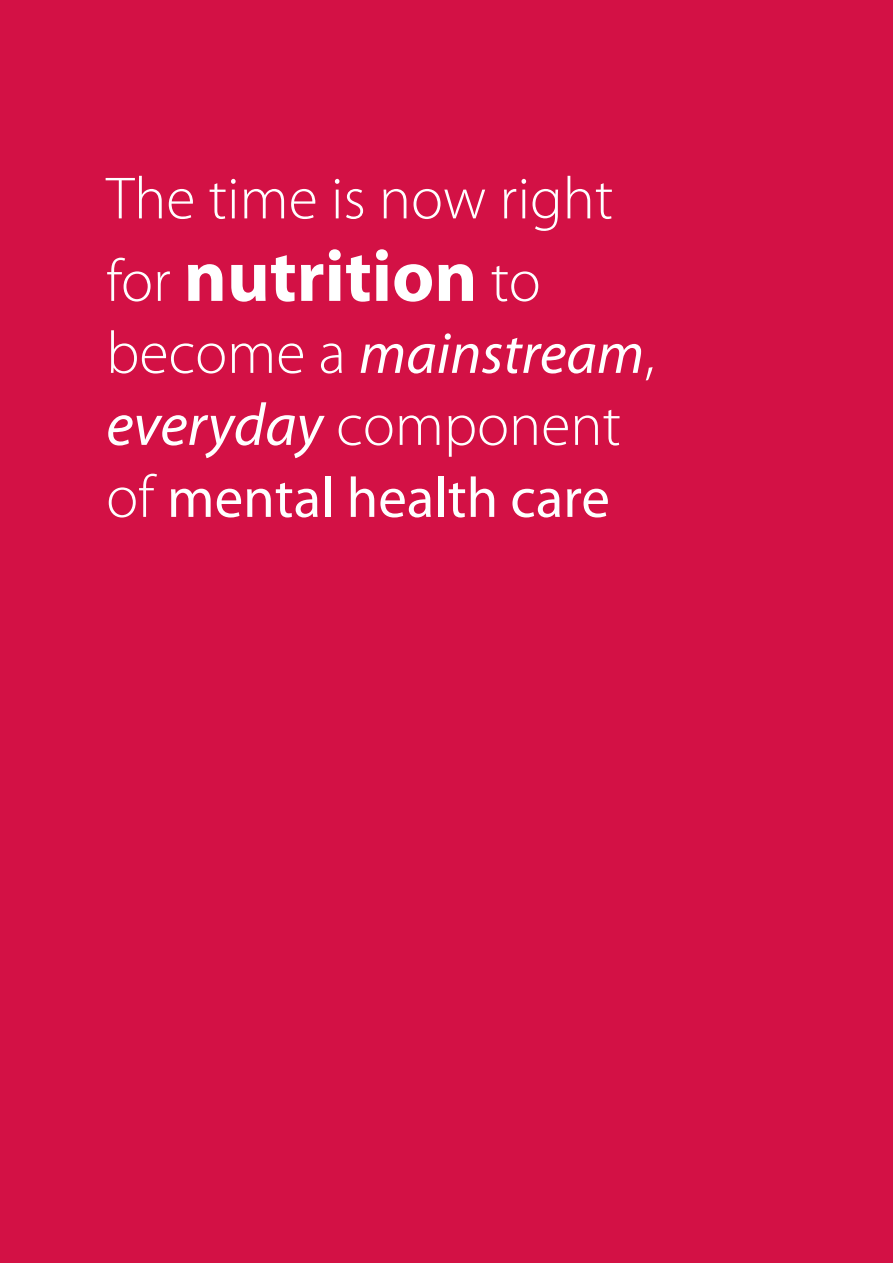
<style>
.page{position:relative;width:893px;height:1263px;background:#d31145}
.page>*{position:absolute;margin:0;border:0;box-sizing:border-box;transform-origin:0 0}
.t1{font:700 73.5px "Myriad Pro";color:#fff}
.t2{font:300 60px "Myriad Pro";color:#fff}
.t3{font:italic 58.5px "Myriad Pro";color:#fff}
.t4{font:57px "Myriad Pro";color:#fff}
.s1{font-weight:300;font-size:60px}
.s2{font-weight:300;font-style:normal;font-size:60px}
.s3{font-weight:400;font-style:italic}
</style>
<div class="page">
<p class="t2" style="left:106px;top:176px;width:509px">The time is now right</p>
<p class="t1" style="left:106px;top:249px;width:436px"><span class="s1">for</span> nutrition <span class="s1">to</span></p>
<p class="t3" style="left:106px;top:331px;width:550px"><span class="s2">become a</span> mainstream<span class="s2">,</span></p>
<p class="t2" style="left:106px;top:402px;width:516px"><span class="s3">everyday</span> component</p>
<p class="t4" style="left:106px;top:476px;width:505px"><span class="s1">of</span> mental health care</p>
</div>
